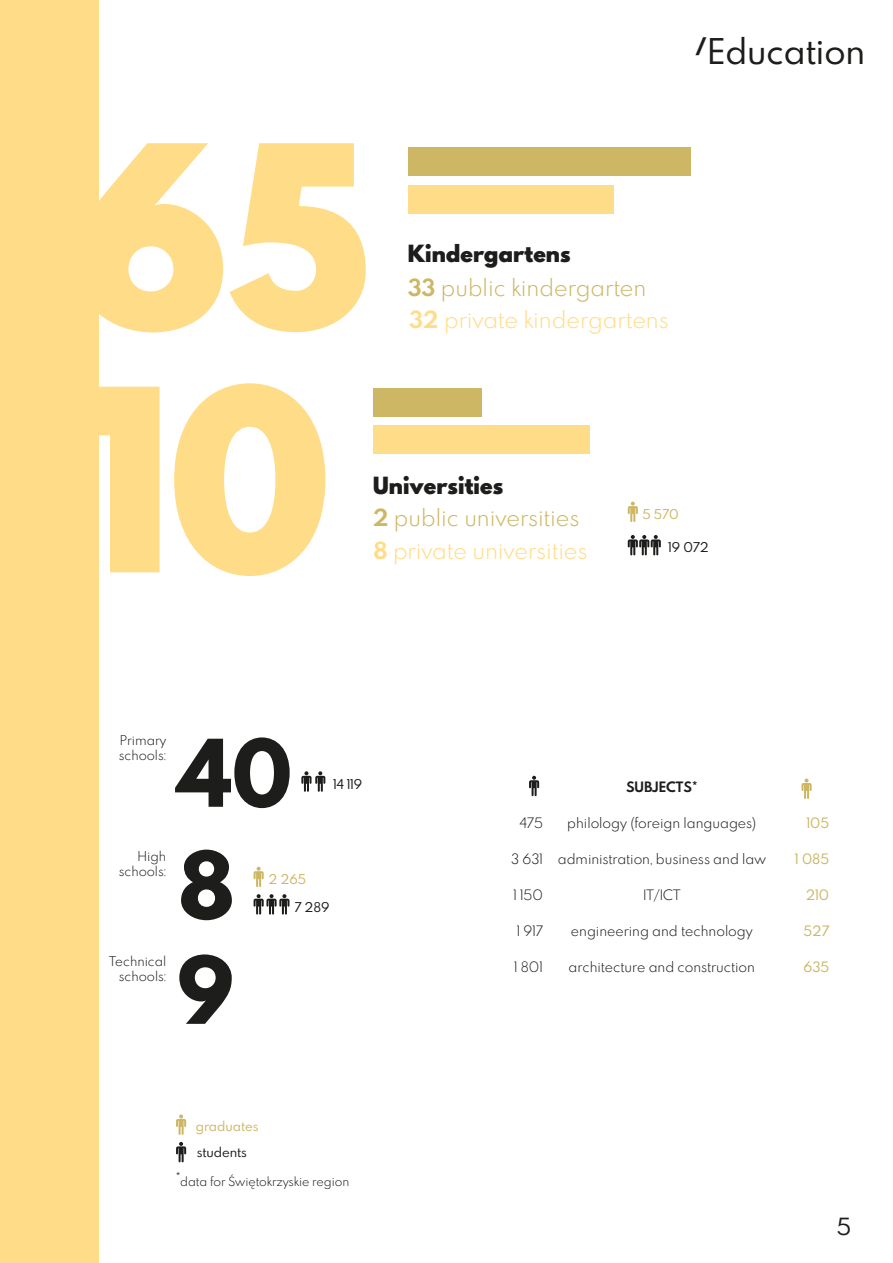
<style>
.page{position:relative;width:893px;height:1263px;background:#fff}
.page>*{position:absolute;margin:0;border:0;box-sizing:border-box;transform-origin:0 0}
.t1{font:900 225px "Spartan MB";color:#ffdc88}
.t2{font:800 82.5px/112.1px "Spartan MB";color:#1d1d1b}
.t3{font:31.5px "Spartan MB";color:#1d1d1b}
.t4{font:300 21px/32.2px "Spartan MB";color:#ffdc88}
.t5{font:21px "Spartan MB";color:#1d1d1b}
.t6{font:300 12.75px "Spartan MB";color:#1d1d1b}
.t7{font:12.75px "Spartan MB";color:#cdb764}
.t8{font:700 12.75px "Spartan MB";color:#1d1d1b}
.t9{font:300 12px/14.4px "Spartan MB";color:#1d1d1b;text-align:right}
.t10{font:12px "Spartan MB";color:#1d1d1b}
.t11{font:12px "Spartan MB";color:#cdb764}
.t12{font:300 11.25px "Spartan MB";color:#1d1d1b}
.s1{font-weight:900;color:#1d1d1b}
.s2{font-weight:700;color:#cdb764}
.s3{color:#cdb764}
.s4{font-weight:700}
.s5{font-size:16.5px}
</style>
<div class="page">
<div style="left:0;top:0;width:99px;height:1263px;background:#ffdc88"></div>
<div style="left:408px;top:147px;width:282px;height:28px;background:#cdb764"></div>
<div style="left:408px;top:186px;width:205px;height:28px;background:#ffdc88"></div>
<svg style="left:176px;top:1114px;width:10px;height:21px"></svg>
<svg style="left:176px;top:1142px;width:10px;height:20px"></svg>
<div style="left:373px;top:425px;width:216px;height:28px;background:#ffdc88"></div>
<div style="left:373px;top:388px;width:108px;height:28px;background:#cdb764"></div>
<svg style="left:529px;top:776px;width:10px;height:20px"></svg>
<svg style="left:801px;top:778px;width:11px;height:21px"></svg>
<svg style="left:628px;top:535px;width:33px;height:20px"></svg>
<svg style="left:628px;top:502px;width:10px;height:20px"></svg>
<svg style="left:254px;top:867px;width:10px;height:20px"></svg>
<svg style="left:301px;top:771px;width:24px;height:21px"></svg>
<svg style="left:254px;top:894px;width:35px;height:20px"></svg>
<h3 class="t3" style="left:695px;top:27px;width:172px"><sup>/</sup>Education</h3>
<h1 class="t1" style="left:73px;top:55px;width:298px">65</h1>
<h3 class="t4" style="left:408px;top:237px;width:262px;line-height:32.7px"><span class="s1">Kindergartens<br></span><span class="s2">33</span> <span class="s3">public kindergarten<br></span><span class="s4">32</span> private kindergartens</h3>
<h1 class="t1" style="left:73px;top:299px;width:257px">10</h1>
<h3 class="t4" style="left:373px;top:469px;width:216px"><span class="s1">Universities<br></span><span class="s2">2</span> <span class="s3">public universities<br></span><span class="s4">8</span> private universities</h3>
<p class="t11" style="left:643px;top:505px;width:38px">5 570</p>
<p class="t10" style="left:669px;top:538px;width:42px">19 072</p>
<p class="t9" style="left:119px;top:733px;width:49px;text-align:left">Primary schools:</p>
<p class="t9" style="left:119px;top:849px;width:49px">High schools:</p>
<p class="t9" style="left:109px;top:954px;width:58px">Technical schools:</p>
<h2 class="t2" style="left:177px;top:717px;width:116px">40<br>8</h2>
<h2 class="t2" style="left:177px;top:934px;width:58px">9</h2>
<p class="t10" style="left:334px;top:775px;width:30px">14 119</p>
<p class="t11" style="left:268px;top:870px;width:39px">2 265</p>
<p class="t10" style="left:294px;top:898px;width:37px">7 289</p>
<p class="t11" style="left:196px;top:1117px;width:64px">graduates</p>
<p class="t10" style="left:197px;top:1143px;width:52px">students</p>
<p class="t12" style="left:176px;top:1173px;width:175px"><span class="s5">*</span>data for Świętokrzyskie region</p>
<p class="t6" style="left:520px;top:813px;width:25px">475</p>
<p class="t6" style="left:511px;top:849px;width:33px">3 631</p>
<p class="t6" style="left:513px;top:885px;width:31px">1 150</p>
<p class="t6" style="left:517px;top:921px;width:28px">1 917</p>
<p class="t6" style="left:514px;top:957px;width:30px">1 801</p>
<p class="t8" style="left:626px;top:777px;width:73px">SUBJECTS*</p>
<p class="t6" style="left:567px;top:813px;width:191px">philology (foreign languages)</p>
<p class="t6" style="left:558px;top:849px;width:209px">administration, business and law</p>
<p class="t6" style="left:643px;top:885px;width:39px">IT/ICT</p>
<p class="t6" style="left:571px;top:921px;width:183px">engineering and technology</p>
<p class="t6" style="left:569px;top:957px;width:188px">architecture and construction</p>
<p class="t7" style="left:807px;top:813px;width:24px">105</p>
<p class="t7" style="left:795px;top:849px;width:36px">1 085</p>
<p class="t7" style="left:806px;top:885px;width:25px">210</p>
<p class="t7" style="left:803px;top:921px;width:27px">527</p>
<p class="t7" style="left:803px;top:957px;width:27px">635</p>
<h3 class="t5" style="left:837px;top:1211px;width:16px">5</h3>
</div>
